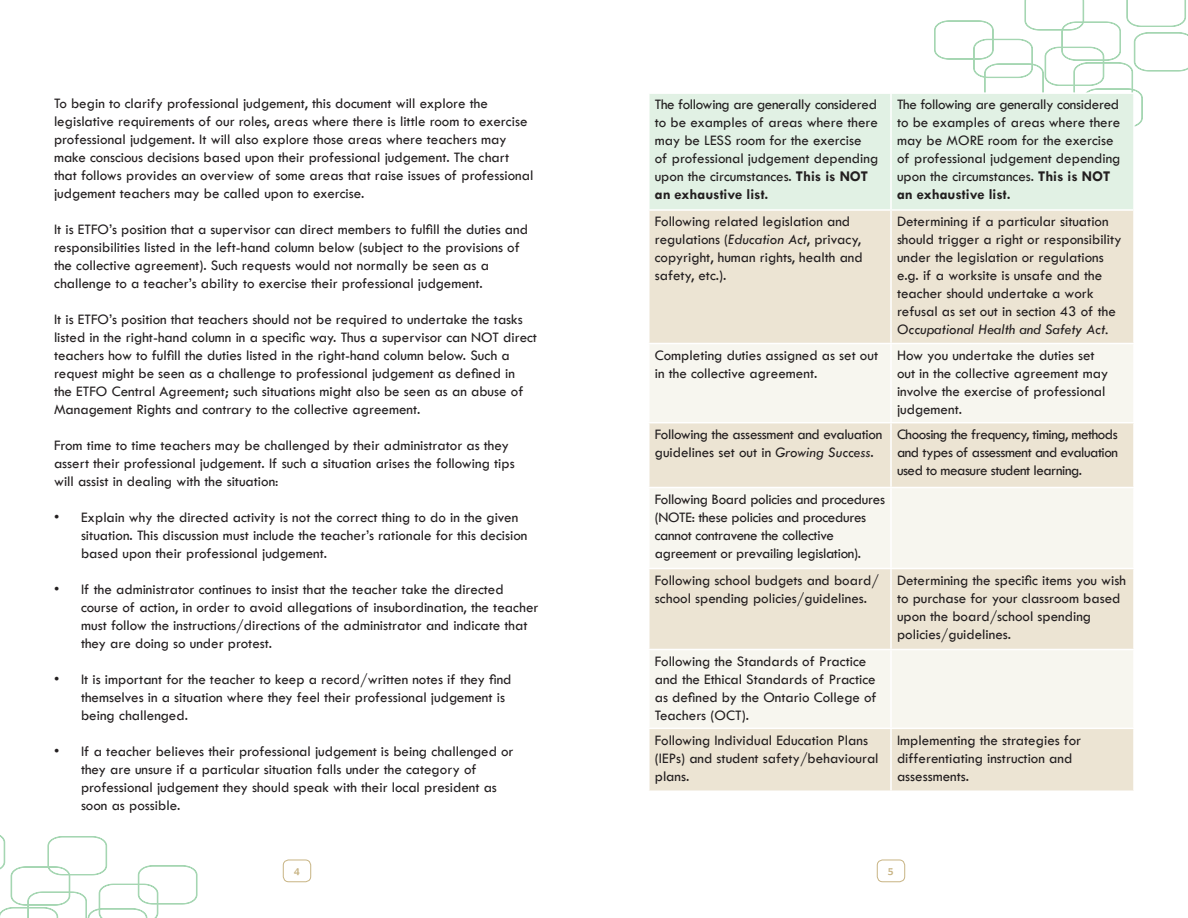
<style>
.page{position:relative;width:1188px;height:918px;background:#fff}
.page>*{position:absolute;margin:0;border:0;box-sizing:border-box;transform-origin:0 0}
.BODYTEXT{font:15px/18px "Tw Cen";color:#231f20}
.BODYTEXT-2{font:15px/18px "Tw Cen";letter-spacing:-.02em;color:#231f20}
.t1{font:11.4px "Berlin Sans FB";color:#c8b484}
.s1{font-weight:700}
.s2{font-style:italic}
</style>
<div class="page">
<div style="left:283px;top:860px;width:28px;height:22px;border:1px solid #c8b484;border-radius:5px"></div>
<div style="left:877px;top:860px;width:28px;height:22px;border:1px solid #c8b484;border-radius:5px"></div>
<svg style="left:934px;top:0;width:254px;height:127px"></svg>
<svg style="left:0;top:835px;width:197px;height:83px"></svg>
<div style="left:650px;top:94px;width:483px;height:115px;background:#e1f1e4"></div>
<div style="left:650px;top:211px;width:483px;height:579px;background:#ece4d3"></div>
<svg style="left:650px;top:344px;width:483px;height:384px;fill:#f7f6ef"></svg>
<hr style="left:890px;top:94px;width:2px;height:115px;background:#fff">
<hr style="left:890px;top:211px;width:2px;height:132px;background:#fff">
<hr style="left:648px;top:343px;width:243px;height:1px;background:#fff">
<hr style="left:891px;top:343px;width:244px;height:1px;background:#fff">
<hr style="left:890px;top:344px;width:2px;height:78px;background:#fff">
<hr style="left:648px;top:422px;width:243px;height:1px;background:#fff">
<hr style="left:891px;top:422px;width:244px;height:1px;background:#fff">
<hr style="left:890px;top:423px;width:2px;height:64px;background:#fff">
<hr style="left:648px;top:487px;width:243px;height:1px;background:#fff">
<hr style="left:891px;top:487px;width:244px;height:1px;background:#fff">
<hr style="left:890px;top:488px;width:2px;height:80px;background:#fff">
<hr style="left:648px;top:568px;width:243px;height:1px;background:#fff">
<hr style="left:891px;top:568px;width:244px;height:1px;background:#fff">
<hr style="left:890px;top:569px;width:2px;height:80px;background:#fff">
<hr style="left:648px;top:649px;width:243px;height:1px;background:#fff">
<hr style="left:891px;top:649px;width:244px;height:1px;background:#fff">
<hr style="left:890px;top:650px;width:2px;height:78px;background:#fff">
<hr style="left:648px;top:728px;width:243px;height:1px;background:#fff">
<hr style="left:891px;top:728px;width:244px;height:1px;background:#fff">
<hr style="left:890px;top:729px;width:2px;height:61px;background:#fff">
<hr style="left:891px;top:92px;width:244px;height:2px;background:#fff">
<hr style="left:1133px;top:94px;width:2px;height:115px;background:#fff">
<p class="BODYTEXT" style="left:54px;top:94px;width:481px">To begin to clarify professional judgement, this document will explore the legislative requirements of our roles, areas where there is little room to exercise professional judgement. It will also explore those areas where teachers may make conscious decisions based upon their professional judgement. The chart that follows provides an overview of some areas that raise issues of professional judgement teachers may be called upon to exercise.</p>
<p class="BODYTEXT" style="left:54px;top:220px;width:476px">It is ETFO’s position that a supervisor can direct members to fulfill the duties and responsibilities listed in the left-hand column below (subject to the provisions of the collective agreement). Such requests would not normally be seen as a challenge to a teacher’s ability to exercise their professional judgement.</p>
<p class="BODYTEXT" style="left:54px;top:310px;width:485px">It is ETFO’s position that teachers should not be required to undertake the tasks listed in the right-hand column in a specific way. Thus a supervisor can NOT direct teachers how to fulfill the duties listed in the right-hand column below. Such a request might be seen as a challenge to professional judgement as defined in<br>the ETFO Central Agreement; such situations might also be seen as an abuse of Management Rights and contrary to the collective agreement.</p>
<p class="BODYTEXT" style="left:54px;top:436px;width:462px">From time to time teachers may be challenged by their administrator as they assert their professional judgement. If such a situation arises the following tips will assist in dealing with the situation:</p>
<p class="BODYTEXT" style="left:81px;top:508px;width:448px;text-indent:-27px">• Explain why the directed activity is not the correct thing to do in the given situation. This discussion must include the teacher’s rationale for this decision based upon their professional judgement.</p>
<p class="BODYTEXT" style="left:81px;top:580px;width:459px;text-indent:-27px">• If the administrator continues to insist that the teacher take the directed course of action, in order to avoid allegations of insubordination, the teacher must follow the instructions/directions of the administrator and indicate that they are doing so under protest.</p>
<p class="BODYTEXT" style="left:81px;top:670px;width:432px;text-indent:-27px">• It is important for the teacher to keep a record/written notes if they find themselves in a situation where they feel their professional judgement is being challenged.</p>
<p class="BODYTEXT" style="left:81px;top:742px;width:434px;text-indent:-27px">• If a teacher believes their professional judgement is being challenged or they are unsure if a particular situation falls under the category of professional judgement they should speak with their local president as soon as possible.</p>
<p class="BODYTEXT" style="left:655px;top:96px;width:225px">The following are generally considered to be examples of areas where there may be LESS room for the exercise<br>of professional judgement depending upon the circumstances. <span class="s1">This is NOT an exhaustive list.</span></p>
<p class="BODYTEXT" style="left:897px;top:96px;width:225px">The following are generally considered to be examples of areas where there may be MORE room for the exercise of professional judgement depending upon the circumstances. <span class="s1">This is NOT an exhaustive list.</span></p>
<p class="BODYTEXT" style="left:655px;top:213px;width:210px">Following related legislation and regulations (<span class="s2">Education Act</span>, privacy, copyright, human rights, health and safety, etc.).</p>
<p class="BODYTEXT" style="left:897px;top:213px;width:226px">Determining if a particular situation should trigger a right or responsibility under the legislation or regulations e.g. if a worksite is unsafe and the teacher should undertake a work refusal as set out in section 43 of the <span class="s2">Occupational Health and Safety Act.</span></p>
<p class="BODYTEXT" style="left:655px;top:346px;width:225px">Completing duties assigned as set out in the collective agreement.</p>
<p class="BODYTEXT" style="left:897px;top:346px;width:213px">How you undertake the duties set out in the collective agreement may involve the exercise of professional judgement.</p>
<p class="BODYTEXT-2" style="left:655px;top:425px;width:229px">Following the assessment and evaluation guidelines set out in <span class="s2">Growing Success</span>.</p>
<p class="BODYTEXT" style="left:897px;top:425px;width:223px;text-align:justify">Choosing the frequency, timing, methods and types of assessment and evaluation used to measure student learning.</p>
<p class="BODYTEXT-2" style="left:655px;top:490px;width:232px">Following Board policies and procedures (NOTE: these policies and procedures cannot contravene the collective agreement or prevailing legislation).</p>
<p class="BODYTEXT" style="left:655px;top:571px;width:226px">Following school budgets and board/ school spending policies/guidelines.</p>
<p class="BODYTEXT" style="left:897px;top:571px;width:231px">Determining the specific items you wish to purchase for your classroom based upon the board/school spending policies/guidelines.</p>
<p class="BODYTEXT" style="left:655px;top:652px;width:223px">Following the Standards of Practice and the Ethical Standards of Practice as defined by the Ontario College of<br>Teachers (OCT).</p>
<p class="BODYTEXT" style="left:655px;top:731px;width:225px">Following Individual Education Plans (IEPs) and student safety/behavioural plans.</p>
<p class="BODYTEXT" style="left:897px;top:731px;width:186px">Implementing the strategies for differentiating instruction and assessments.</p>
<p class="t1" style="left:294px;top:864px;width:7px">4</p>
<p class="t1" style="left:888px;top:864px;width:7px">5</p>
</div>
